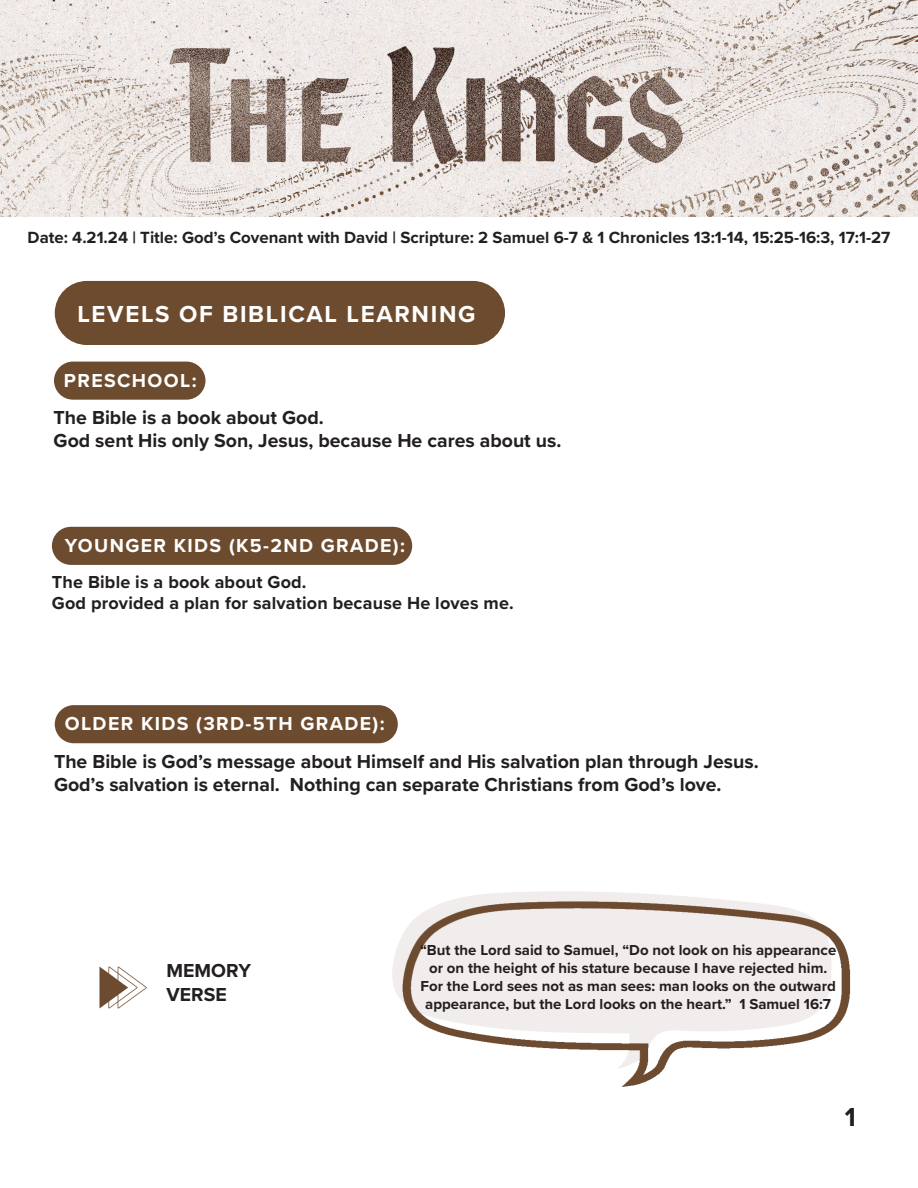
<style>
.page{position:relative;width:918px;height:1188px;background:#fff}
.page>*{position:absolute;margin:0;border:0;box-sizing:border-box;transform-origin:0 0}
.t1{font:700 27px "Proxima Nova";color:#231f20}
.Paragraph_Style_3{font:700 24px "Proxima Nova";letter-spacing:.07em;color:#fff}
.Paragraph_Style_2{font:700 19.5px "Proxima Nova";color:#231f20}
.Paragraph_Style_1{font:700 19.5px "Proxima Nova";letter-spacing:.07em;color:#fff}
.Memory_Verse{font:700 19.5px "Proxima Nova";color:#231f20}
.Paragraph_Style_5{font:700 18px "Proxima Nova";letter-spacing:.01em;color:#231f20}
.Lesson_Title{font:700 16.8px "Proxima Nova";color:#231f20}
.Memory_Verse-2{font:700 15px/18px "Proxima Nova";color:#231f20;text-align:center}
</style>
<div class="page">
<img style="left:0;top:0;width:918px;height:216px">
<img style="left:392px;top:891px;width:459px;height:196px">
<img style="left:99px;top:966px;width:48px;height:43px">
<div style="left:55px;top:281px;width:450px;height:64px;background:#6d4b2f;border-radius:32px"></div>
<div style="left:54px;top:362px;width:152px;height:38px;background:#6d4b2f;border-radius:19px"></div>
<div style="left:52px;top:527px;width:360px;height:38px;background:#6d4b2f;border-radius:19px"></div>
<div style="left:55px;top:705px;width:343px;height:38px;background:#6d4b2f;border-radius:19px"></div>
<p class="Lesson_Title" style="left:28px;top:225px;width:864px">Date: 4.21.24 | Title: God’s Covenant with David | Scripture: 2 Samuel 6-7 &amp; 1 Chronicles 13:1-14, 15:25-16:3, 17:1-27</p>
<p class="Paragraph_Style_3" style="left:77px;top:296px;width:400px">LEVELS OF BIBLICAL LEARNING</p>
<p class="Paragraph_Style_1" style="left:64px;top:366px;width:134px">PRESCHOOL:</p>
<p class="Paragraph_Style_2" style="left:54px;top:403px;width:272px">The Bible is a book about God.</p>
<p class="Paragraph_Style_2" style="left:54px;top:426px;width:509px">God sent His only Son, Jesus, because He cares about us.</p>
<p class="Paragraph_Style_1" style="left:65px;top:531px;width:342px">YOUNGER KIDS (K5-2ND GRADE):</p>
<p class="Paragraph_Style_5" style="left:52px;top:568px;width:256px">The Bible is a book about God.</p>
<p class="Paragraph_Style_5" style="left:52px;top:589px;width:463px">God provided a plan for salvation because He loves me.</p>
<p class="Paragraph_Style_1" style="left:65px;top:709px;width:321px">OLDER KIDS (3RD-5TH GRADE):</p>
<p class="Paragraph_Style_2" style="left:54px;top:747px;width:706px">The Bible is God’s message about Himself and His salvation plan through Jesus.</p>
<p class="Paragraph_Style_2" style="left:54px;top:770px;width:669px">God’s salvation is eternal. Nothing can separate Christians from God’s love.</p>
<p class="Memory_Verse" style="left:167px;top:956px;width:86px">MEMORY</p>
<p class="Memory_Verse" style="left:167px;top:980px;width:62px">VERSE</p>
<p class="Memory_Verse-2" style="left:420px;top:941px;width:418px">“But the Lord said to Samuel, “Do not look on his appearance or on the height of his stature because I have rejected him.<br>For the Lord sees not as man sees: man looks on the outward appearance, but the Lord looks on the heart.” 1 Samuel 16:7</p>
<h1 class="t1" style="left:845px;top:1096px;width:13px">1</h1>
</div>
